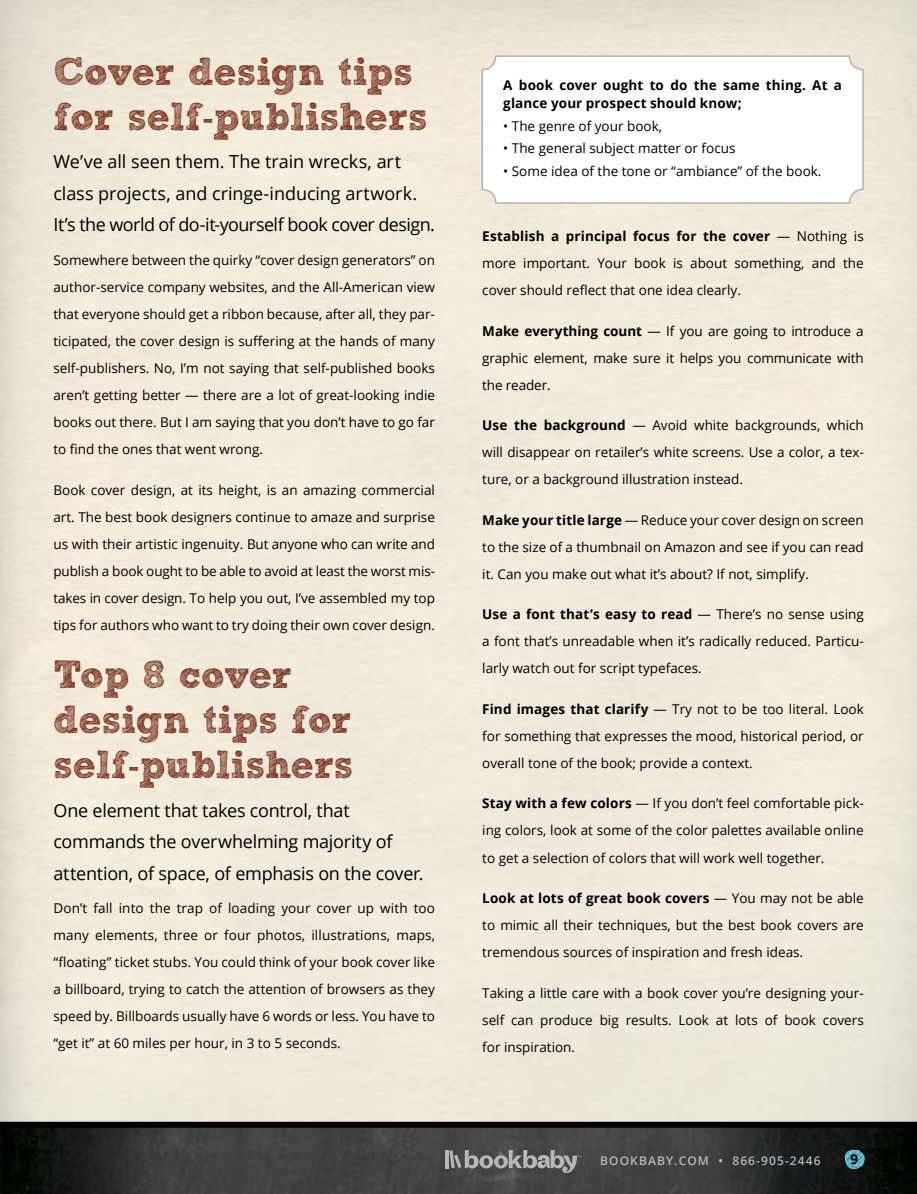
<style>
.page{position:relative;width:917px;height:1194px;background:#fff}
.page>*{position:absolute;margin:0;border:0;box-sizing:border-box;transform-origin:0 0}
.t1{font:39px/45px "Sketch Rockwell";letter-spacing:-.005em;color:#7b3421}
.t2{font:18px/31.5px "Open Sans";letter-spacing:-.015em;color:#000}
.t3{font:13.5px/27px "Open Sans";color:#000;text-align:justify}
.t4{font:700 13.5px/18px "Open Sans";letter-spacing:.01em;color:#000}
.t5{font:600 12px "Open Sans";letter-spacing:.09em;color:#b6b8ba}
.s1{font-weight:700}
</style>
<div class="page">
<img style="left:0;top:1127px;width:917px;height:66px">
<div style="left:0;top:1121px;width:917px;height:6px;background:#000"></div>
<div style="left:481px;top:55px;width:382px;height:149px;border:2px solid #b1b4b6;border-radius:14px"></div>
<hr style="left:445px;top:1149px;width:3px;height:18px;background:#b6b8ba">
<svg style="left:449px;top:1149px;width:132px;height:23px;background:#707172"></svg>
<svg style="left:844px;top:1149px;width:20px;height:19px"></svg>
<h1 class="t1" style="left:53px;top:50px;width:375px">Cover design tips for self-publishers</h1>
<h2 class="t2" style="left:53px;top:145px;width:383px">We’ve all seen them. The train wrecks, art class projects, and cringe-inducing artwork.<br>It’s the world of do-it-yourself book cover design.</h2>
<p class="t3" style="left:53px;top:246px;width:383px">Somewhere between the quirky “cover design generators” on author-service company websites, and the All-American view that everyone should get a ribbon because, after all, they par&shy;ticipated, the cover design is suffering at the hands of many self-publishers. No, I’m not saying that self-published books aren’t getting better — there are a lot of great-looking indie books out there. But I am saying that you don’t have to go far to find the ones that went wrong.</p>
<p class="t3" style="left:53px;top:475px;width:383px">Book cover design, at its height, is an amazing commercial art. The best book designers continue to amaze and surprise us with their artistic ingenuity. But anyone who can write and publish a book ought to be able to avoid at least the worst mis&shy;takes in cover design. To help you out, I’ve assembled my top tips for authors who want to try doing their own cover design.</p>
<h1 class="t1" style="left:53px;top:653px;width:301px">Top 8 cover design tips for self-publishers</h1>
<h2 class="t2" style="left:53px;top:793px;width:372px">One element that takes control, that commands the overwhelming majority of attention, of space, of emphasis on the cover.</h2>
<p class="t3" style="left:53px;top:894px;width:383px">Don’t fall into the trap of loading your cover up with too many elements, three or four photos, illustrations, maps, “floating” ticket stubs. You could think of your book cover like a billboard, trying to catch the attention of browsers as they speed by. Billboards usually have 6 words or less. You have to “get it” at 60 miles per hour, in 3 to 5 seconds.</p>
<p class="t4" style="left:503px;top:76px;width:340px">A book cover ought to do the same thing. At a glance your prospect should know;</p>
<p class="t3" style="left:503px;top:112px;width:160px">• The genre of your book,</p>
<p class="t3" style="left:503px;top:135px;width:234px">• The general subject matter or focus</p>
<p class="t3" style="left:503px;top:157px;width:320px">• Some idea of the tone or “ambiance” of the book.</p>
<p class="t3" style="left:482px;top:222px;width:383px"><span class="s1">Establish a principal focus for the cover</span> — Nothing is more important. Your book is about something, and the cover should reflect that one idea clearly.</p>
<p class="t3" style="left:482px;top:317px;width:383px"><span class="s1">Make everything count</span> — If you are going to introduce a graphic element, make sure it helps you communicate with the reader.</p>
<p class="t3" style="left:482px;top:411px;width:383px"><span class="s1">Use the background</span> — Avoid white backgrounds, which will disappear on retailer’s white screens. Use a color, a tex&shy;ture, or a background illustration instead.</p>
<p class="t3" style="left:482px;top:506px;width:383px"><span class="s1">Make your title large</span> — Reduce your cover design on screen to the size of a thumbnail on Amazon and see if you can read it. Can you make out what it’s about? If not, simplify.</p>
<p class="t3" style="left:482px;top:600px;width:383px"><span class="s1">Use a font that’s easy to read</span> — There’s no sense using a font that’s unreadable when it’s radically reduced. Particu&shy;larly watch out for script typefaces.</p>
<p class="t3" style="left:482px;top:695px;width:383px"><span class="s1">Find images that clarify</span> — Try not to be too literal. Look for something that expresses the mood, historical period, or overall tone of the book; provide a context.</p>
<p class="t3" style="left:482px;top:789px;width:383px"><span class="s1">Stay with a few colors</span> — If you don’t feel comfortable pick&shy;ing colors, look at some of the color palettes available online to get a selection of colors that will work well together.</p>
<p class="t3" style="left:482px;top:884px;width:383px"><span class="s1">Look at lots of great book covers</span> — You may not be able to mimic all their techniques, but the best book covers are tremendous sources of inspiration and fresh ideas.</p>
<p class="t3" style="left:482px;top:978px;width:383px">Taking a little care with a book cover you’re designing your&shy;self can produce big results. Look at lots of book covers for inspiration.</p>
<p class="t5" style="left:600px;top:1152px;width:222px">BOOKBABY.COM • 866-905-2446</p>
<p class="t4" style="left:850px;top:1149px;width:9px">9</p>
</div>
